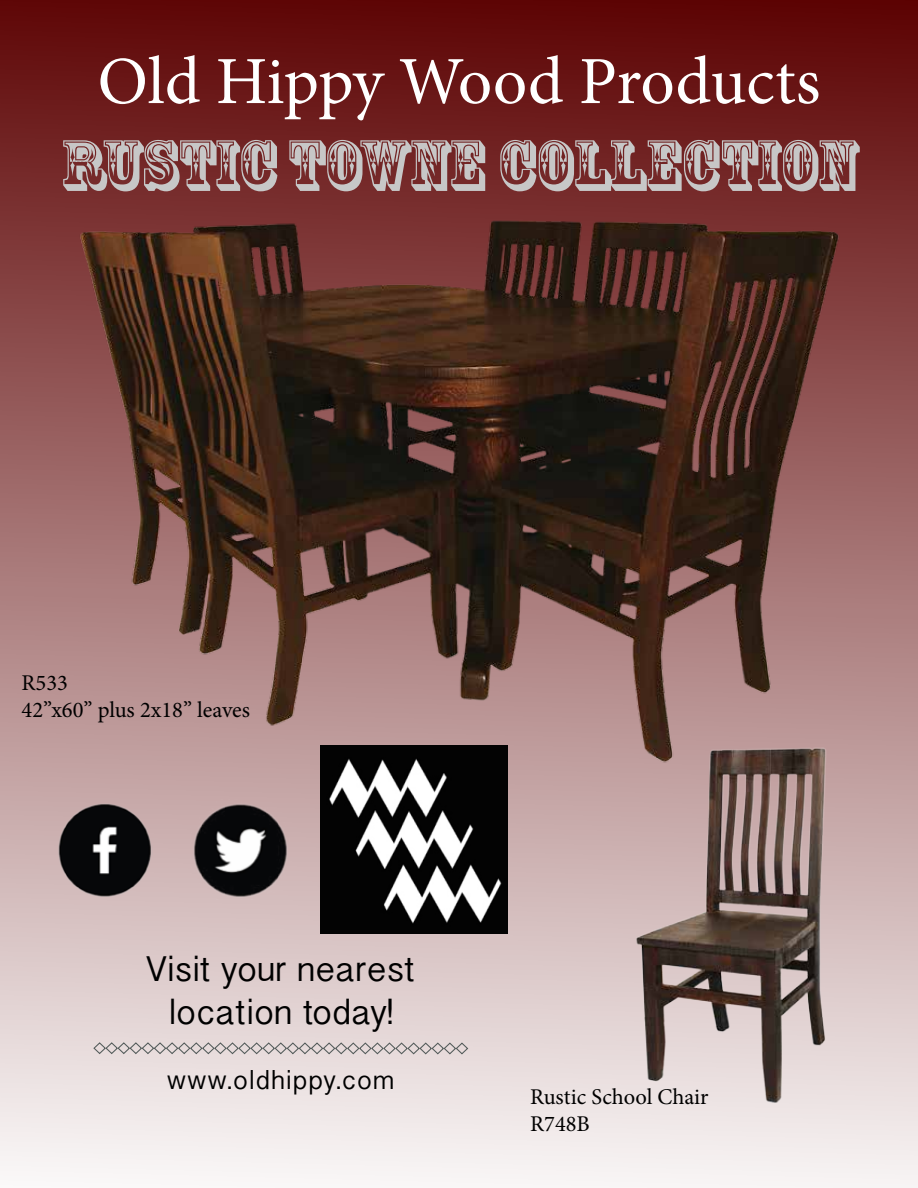
<style>
.page{position:relative;width:918px;height:1188px;background:#fff}
.page>*{position:absolute;margin:0;border:0;box-sizing:border-box;transform-origin:0 0}
.t1{font:67.5px "Rosewood Std";color:#c7c7c7}
.t2{font:67.5px "Minion Pro";letter-spacing:-.005em;color:#fff}
.t3{font:36px/43.2px "Khmer Sangam MN";color:#000;text-align:center}
.t4{font:27px "Khmer Sangam MN";letter-spacing:.04em;color:#000}
.t5{font:22.5px/27px "Minion Pro";color:#000}
</style>
<div class="page">
<div style="left:0;top:0;width:918px;height:1188px;background:linear-gradient(to bottom,#5d0404,#f9f6f6)"></div>
<img style="left:320px;top:771px;width:188px;height:162px">
<img style="left:54px;top:801px;width:99px;height:99px">
<img style="left:191px;top:799px;width:99px;height:101px">
<svg style="left:93px;top:1041px;width:376px;height:14px;background:#cac1c1"></svg>
<img style="left:70px;top:204px;width:778px;height:567px">
<img style="left:632px;top:741px;width:202px;height:365px">
<h1 class="t2" style="left:98px;top:36px;width:724px">Old Hippy Wood Products</h1>
<h1 class="t1" style="left:61px;top:125px;width:798px">RUSTIC TOWNE COLLECTION</h1>
<p class="t5" style="left:22px;top:669px;width:230px">R533<br>42”x60” plus 2x18” leaves</p>
<h2 class="t3" style="left:147px;top:947px;width:270px">Visit your nearest location today!</h2>
<p class="t4" style="left:167px;top:1064px;width:228px">www.oldhippy.com</p>
<p class="t5" style="left:530px;top:1084px;width:180px">Rustic School Chair<br>R748B</p>
</div>
